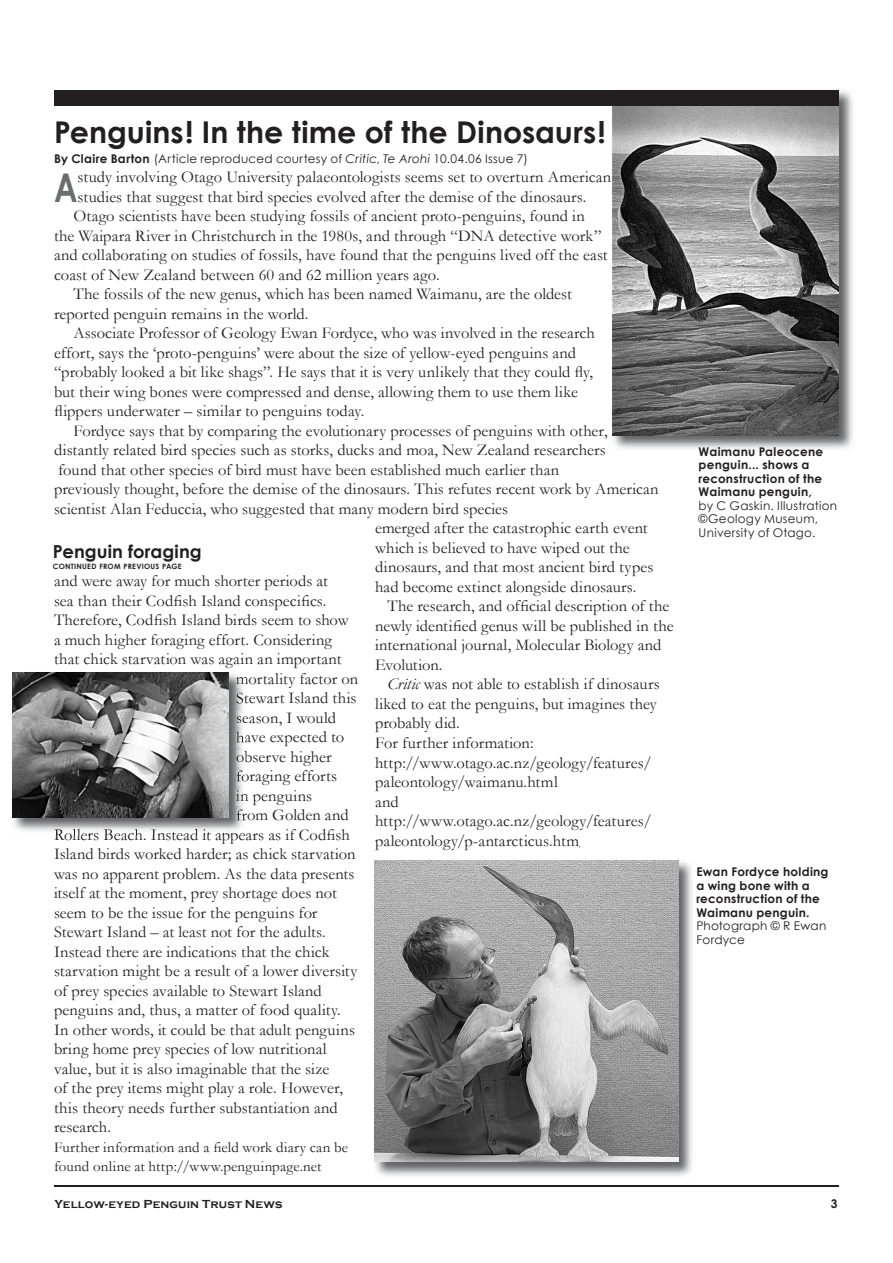
<style>
.page{position:relative;width:893px;height:1263px;background:#fff}
.page>*{position:absolute;margin:0;border:0;box-sizing:border-box;transform-origin:0 0}
.t1{font:700 39.6px "Century Gothic";color:#6c6d70;scale:.8 1}
.t2{font:700 30px "Century Gothic";letter-spacing:.005em;color:#231f20}
.t3{font:700 18px "Century Gothic";letter-spacing:.005em;color:#231f20}
.t4{font:16.5px "Garamond";letter-spacing:.005em;color:#231f20}
.t5{font:15px/19.5px "Garamond";letter-spacing:.01em;color:#231f20}
.t6{font:12px/13.5px "Century Gothic";letter-spacing:.025em;color:#231f20}
.t7{font:700 12px/13.5px "Century Gothic";letter-spacing:.02em;color:#231f20}
.t8{font:700 12px "Copperplate Gothic";letter-spacing:.01em;color:#231f20}
.t9{font:700 7.35px "Century Gothic";letter-spacing:.03em;color:#231f20}
.s1{font-weight:700}
.s2{font-style:italic}
</style>
<div class="page">
<hr style="left:54px;top:1185px;width:785px;height:1px;background:#231f20">
<img style="left:611px;top:90px;width:242px;height:359px">
<img style="left:612px;top:105px;width:227px;height:331px">
<div style="left:54px;top:90px;width:785px;height:15px;background:#231f20"></div>
<img style="left:375px;top:860px;width:317px;height:317px">
<img style="left:374px;top:860px;width:304px;height:302px">
<img style="left:12px;top:672px;width:233px;height:160px">
<img style="left:236px;top:673px;width:9px;height:15px">
<svg style="left:237px;top:692px;width:8px;height:12px"></svg>
<img style="left:237px;top:712px;width:8px;height:14px">
<img style="left:236px;top:731px;width:9px;height:15px">
<img style="left:236px;top:751px;width:9px;height:15px">
<img style="left:237px;top:770px;width:8px;height:15px">
<img style="left:236px;top:790px;width:9px;height:15px">
<svg style="left:237px;top:809px;width:8px;height:11px"></svg>
<img style="left:54px;top:829px;width:191px;height:5px">
<img style="left:12px;top:673px;width:216px;height:144px">
<h2 class="t2" style="left:54px;top:114px;width:553px">Penguins! In the time of the Dinosaurs!</h2>
<p class="t6" style="left:54px;top:152px;width:476px"><span class="s1">By Claire Barton</span> (Article reproduced courtesy of <span class="s2">Critic</span>, <span class="s2">Te Arohi</span> 10.04.06 Issue 7)</p>
<h1 class="t1" style="left:54px;top:163px;width:31px">A</h1>
<p class="t4" style="left:77px;top:167px;width:535px">study involving Otago University palaeontologists seems set to overturn American</p>
<p class="t4" style="left:77px;top:187px;width:511px">studies that suggest that bird species evolved after the demise of the dinosaurs.</p>
<p class="t4" style="left:74px;top:206px;width:513px">Otago scientists have been studying fossils of ancient proto-penguins, found in</p>
<p class="t4" style="left:54px;top:226px;width:549px">the Waipara River in Christchurch in the 1980s, and through “DNA detective work”</p>
<p class="t4" style="left:54px;top:245px;width:555px">and collaborating on studies of fossils, have found that the penguins lived off the east</p>
<p class="t4" style="left:54px;top:265px;width:387px">coast of New Zealand between 60 and 62 million years ago.</p>
<p class="t4" style="left:74px;top:284px;width:500px">The fossils of the new genus, which has been named Waimanu, are the oldest</p>
<p class="t4" style="left:54px;top:304px;width:256px">reported penguin remains in the world.</p>
<p class="t4" style="left:74px;top:323px;width:523px">Associate Professor of Geology Ewan Fordyce, who was involved in the research</p>
<p class="t4" style="left:54px;top:343px;width:524px">effort, says the ‘proto-penguins’ were about the size of yellow-eyed penguins and</p>
<p class="t4" style="left:54px;top:362px;width:541px">“probably looked a bit like shags”. He says that it is very unlikely that they could fly,</p>
<p class="t4" style="left:54px;top:382px;width:525px">but their wing bones were compressed and dense, allowing them to use them like</p>
<p class="t4" style="left:54px;top:401px;width:312px">flippers underwater – similar to penguins today.</p>
<p class="t4" style="left:74px;top:421px;width:536px">Fordyce says that by comparing the evolutionary processes of penguins with other,</p>
<p class="t4" style="left:54px;top:440px;width:553px">distantly related bird species such as storks, ducks and moa, New Zealand researchers</p>
<p class="t4" style="left:58px;top:460px;width:502px">found that other species of bird must have been established much earlier than</p>
<p class="t4" style="left:54px;top:479px;width:606px">previously thought, before the demise of the dinosaurs. This refutes recent work by American</p>
<p class="t4" style="left:54px;top:499px;width:456px">scientist Alan Feduccia, who suggested that many modern bird species</p>
<p class="t4" style="left:375px;top:518px;width:274px">emerged after the catastrophic earth event</p>
<p class="t4" style="left:375px;top:538px;width:256px">which is believed to have wiped out the</p>
<p class="t4" style="left:375px;top:557px;width:280px">dinosaurs, and that most ancient bird types</p>
<p class="t4" style="left:375px;top:577px;width:263px">had become extinct alongside dinosaurs.</p>
<p class="t4" style="left:387px;top:596px;width:283px">The research, and official description of the</p>
<p class="t4" style="left:375px;top:616px;width:300px">newly identified genus will be published in the</p>
<p class="t4" style="left:375px;top:635px;width:288px">international journal, Molecular Biology and</p>
<p class="t4" style="left:375px;top:655px;width:69px">Evolution.</p>
<p class="t4" style="left:387px;top:674px;width:274px"><span class="s2">Critic</span> was not able to establish if dinosaurs</p>
<p class="t4" style="left:375px;top:694px;width:283px">liked to eat the penguins, but imagines they</p>
<p class="t4" style="left:375px;top:713px;width:86px">probably did.</p>
<p class="t4" style="left:375px;top:733px;width:160px">For further information:</p>
<p class="t4" style="left:375px;top:752px;width:278px">http://www.otago.ac.nz/geology/features/</p>
<p class="t4" style="left:375px;top:772px;width:184px">paleontology/waimanu.html</p>
<p class="t4" style="left:375px;top:791px;width:25px">and</p>
<p class="t4" style="left:375px;top:811px;width:278px">http://www.otago.ac.nz/geology/features/</p>
<p class="t4" style="left:375px;top:830px;width:206px">paleontology/p-antarcticus.htm</p>
<p class="t3" style="left:53px;top:540px;width:150px">Penguin foraging</p>
<p class="t9" style="left:53px;top:561px;width:130px">CONTINUED FROM PREVIOUS PAGE</p>
<p class="t4" style="left:54px;top:571px;width:275px">and were away for much shorter periods at</p>
<p class="t4" style="left:54px;top:591px;width:274px">sea than their Codfish Island conspecifics.</p>
<p class="t4" style="left:54px;top:610px;width:296px">Therefore, Codfish Island birds seem to show</p>
<p class="t4" style="left:54px;top:630px;width:280px">a much higher foraging effort. Considering</p>
<p class="t4" style="left:54px;top:649px;width:289px">that chick starvation was again an important</p>
<p class="t4" style="left:236px;top:669px;width:124px">mortality factor on</p>
<p class="t4" style="left:236px;top:688px;width:122px">Stewart Island this</p>
<p class="t4" style="left:236px;top:708px;width:102px">season, I would</p>
<p class="t4" style="left:236px;top:727px;width:110px">have expected to</p>
<p class="t4" style="left:236px;top:747px;width:97px">observe higher</p>
<p class="t4" style="left:236px;top:766px;width:103px">foraging efforts</p>
<p class="t4" style="left:236px;top:786px;width:78px">in penguins</p>
<p class="t4" style="left:236px;top:805px;width:114px">from Golden and</p>
<p class="t4" style="left:54px;top:825px;width:297px">Rollers Beach. Instead it appears as if Codfish</p>
<p class="t4" style="left:54px;top:844px;width:303px">Island birds worked harder; as chick starvation</p>
<p class="t4" style="left:54px;top:864px;width:302px">was no apparent problem. As the data presents</p>
<p class="t4" style="left:54px;top:883px;width:284px">itself at the moment, prey shortage does not</p>
<p class="t4" style="left:54px;top:903px;width:265px">seem to be the issue for the penguins for</p>
<p class="t4" style="left:54px;top:922px;width:273px">Stewart Island – at least not for the adults.</p>
<p class="t4" style="left:54px;top:942px;width:277px">Instead there are indications that the chick</p>
<p class="t4" style="left:54px;top:961px;width:305px">starvation might be a result of a lower diversity</p>
<p class="t4" style="left:54px;top:981px;width:269px">of prey species available to Stewart Island</p>
<p class="t4" style="left:54px;top:1000px;width:288px">penguins and, thus, a matter of food quality.</p>
<p class="t4" style="left:54px;top:1020px;width:303px">In other words, it could be that adult penguins</p>
<p class="t4" style="left:54px;top:1039px;width:274px">bring home prey species of low nutritional</p>
<p class="t4" style="left:54px;top:1059px;width:277px">value, but it is also imaginable that the size</p>
<p class="t4" style="left:54px;top:1078px;width:291px">of the prey items might play a role. However,</p>
<p class="t4" style="left:54px;top:1098px;width:285px">this theory needs further substantiation and</p>
<p class="t4" style="left:54px;top:1117px;width:59px">research.</p>
<p class="t5" style="left:54px;top:1137px;width:296px">Further information and a field work diary can be found online at http://www.penguinpage.net</p>
<p class="t7" style="left:699px;top:444px;width:126px">Waimanu Paleocene penguin... shows a reconstruction of the<br>Waimanu penguin,</p>
<p class="t6" style="left:699px;top:498px;width:140px">by C Gaskin. Illustration ©Geology Museum,<br>University of Otago.</p>
<p class="t7" style="left:696px;top:865px;width:134px">Ewan Fordyce holding a wing bone with a reconstruction of the<br>Waimanu penguin.</p>
<p class="t6" style="left:696px;top:919px;width:131px">Photograph © R Ewan<br>Fordyce</p>
<p class="t8" style="left:54px;top:1197px;width:230px">Yellow-eyed Penguin Trust News</p>
<p class="t7" style="left:831px;top:1196px;width:8px">3</p>
</div>
